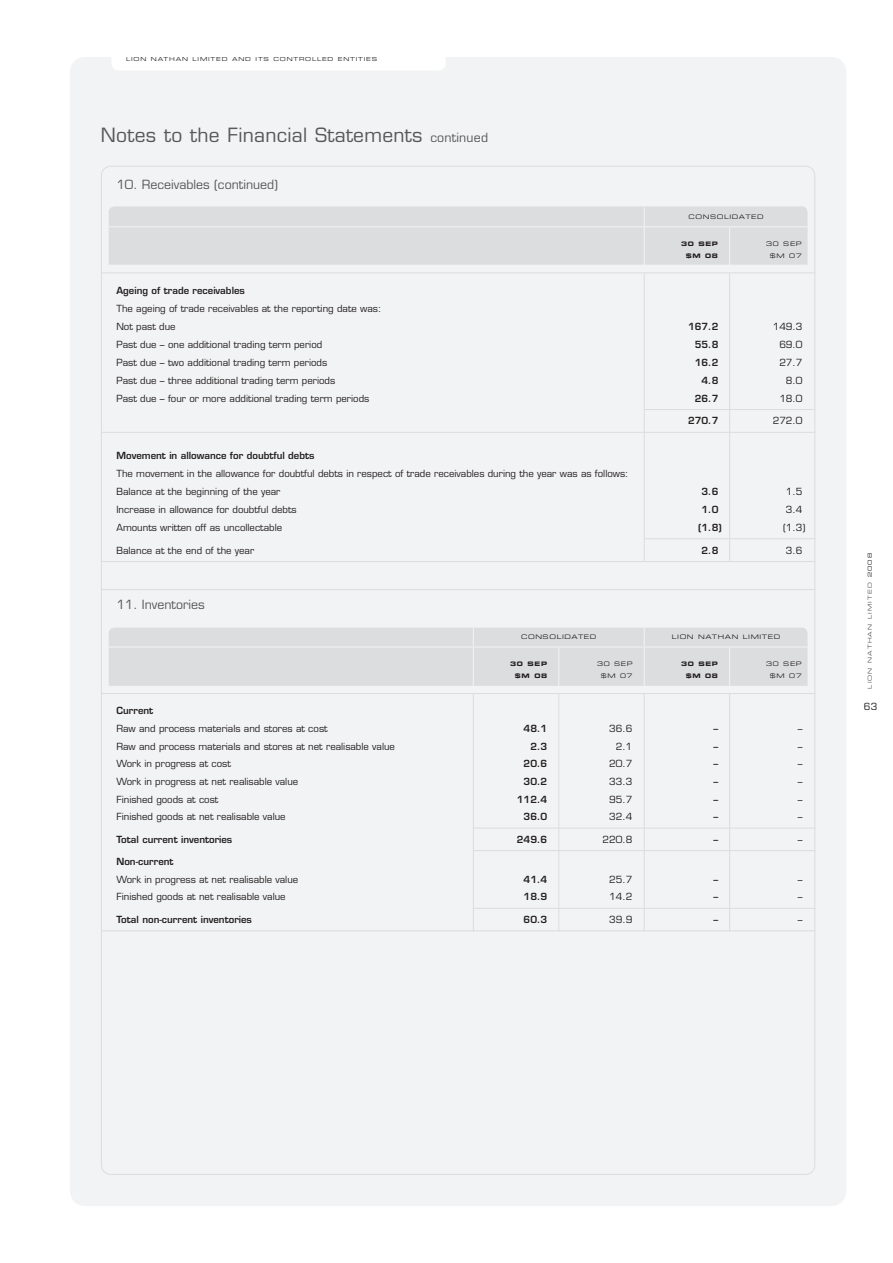
<style>
.page{position:relative;width:893px;height:1263px;background:#fff}
.page>*{position:absolute;margin:0;border:0;box-sizing:border-box;transform-origin:0 0}
.t1{font:19.2px "Eurostile";letter-spacing:.015em;color:#57585a}
.t2{font:12.3px "Eurostile";color:#57585a}
.t3{font:9.6px/18px "Eurostile";color:#231f20}
.t4{font:600 9.6px "Eurostile";color:#231f20}
.t5{font:6.15px/11.7px "Eurostile Extended Two";letter-spacing:.1em;color:#231f20;text-align:center}
.t6{font:6.15px/11.7px "Eurostile Bold Extended Two";letter-spacing:.1em;color:#231f20;text-align:right}
.t7{font:5.55px "Eurostile Extended Two";letter-spacing:.15em;color:#231f20}
.t8{font:5.55px "Eurostile Extended Two";letter-spacing:.2em;color:#57585a}
.s1{font-size:12.3px}
.s2{color:#231f20}
</style>
<div class="page">
<div style="left:70px;top:57px;width:776px;height:1149px;background:#f2f3f4"></div>
<hr style="left:473px;top:694px;width:1px;height:238px;background:#dcdddf">
<hr style="left:558px;top:694px;width:1px;height:238px;background:#dcdddf">
<hr style="left:644px;top:694px;width:1px;height:238px;background:#dcdddf">
<hr style="left:729px;top:694px;width:1px;height:238px;background:#dcdddf">
<div style="left:109px;top:628px;width:698px;height:58px;background:#dcdddf"></div>
<hr style="left:109px;top:647px;width:364px;height:1px;background:#f2f3f4">
<hr style="left:473px;top:648px;width:1px;height:38px;background:#f2f3f4">
<hr style="left:473px;top:647px;width:86px;height:1px;background:#f2f3f4">
<hr style="left:558px;top:648px;width:1px;height:38px;background:#f2f3f4">
<hr style="left:559px;top:647px;width:85px;height:1px;background:#f2f3f4">
<hr style="left:644px;top:648px;width:1px;height:38px;background:#f2f3f4">
<hr style="left:644px;top:647px;width:85px;height:1px;background:#f2f3f4">
<hr style="left:729px;top:648px;width:1px;height:38px;background:#f2f3f4">
<hr style="left:729px;top:647px;width:78px;height:1px;background:#f2f3f4">
<hr style="left:644px;top:273px;width:1px;height:289px;background:#dcdddf">
<hr style="left:729px;top:273px;width:1px;height:289px;background:#dcdddf">
<div style="left:109px;top:206px;width:698px;height:59px;background:#dcdddf"></div>
<hr style="left:109px;top:226px;width:535px;height:1px;background:#f2f3f4">
<hr style="left:644px;top:227px;width:1px;height:39px;background:#f2f3f4">
<hr style="left:644px;top:226px;width:85px;height:1px;background:#f2f3f4">
<hr style="left:729px;top:227px;width:1px;height:39px;background:#f2f3f4">
<hr style="left:729px;top:226px;width:78px;height:1px;background:#f2f3f4">
<hr style="left:101px;top:272px;width:714px;height:1px;background:#dcdddf">
<hr style="left:644px;top:409px;width:171px;height:1px;background:#dcdddf">
<hr style="left:101px;top:432px;width:714px;height:1px;background:#dcdddf">
<hr style="left:644px;top:538px;width:171px;height:1px;background:#dcdddf">
<hr style="left:101px;top:561px;width:714px;height:1px;background:#dcdddf">
<hr style="left:101px;top:589px;width:714px;height:1px;background:#dcdddf">
<hr style="left:101px;top:693px;width:714px;height:1px;background:#dcdddf">
<hr style="left:474px;top:828px;width:341px;height:1px;background:#dcdddf">
<hr style="left:474px;top:850px;width:341px;height:1px;background:#dcdddf">
<hr style="left:474px;top:908px;width:341px;height:1px;background:#dcdddf">
<hr style="left:101px;top:930px;width:714px;height:1px;background:#dcdddf">
<p class="t7" style="left:126px;top:57px;width:253px">LION NATHAN LIMITED AND ITS CONTROLLED ENTITIES</p>
<h1 class="t1" style="left:101px;top:128px;width:389px">Notes to the Financial Statements <span class="s1">continued</span></h1>
<p class="t2" style="left:116px;top:180px;width:163px">10. Receivables (continued)</p>
<p class="t4" style="left:116px;top:287px;width:130px">Ageing of trade receivables</p>
<p class="t3" style="left:116px;top:300px;width:266px">The ageing of trade receivables at the reporting date was:<br>Not past due</p>
<p class="t5" style="left:688px;top:212px;width:77px">CONSOLIDATED</p>
<p class="t6" style="left:681px;top:239px;width:38px">30 SEP $M 08</p>
<p class="t5" style="left:766px;top:239px;width:37px">30 SEP $M 07</p>
<p class="t4" style="left:688px;top:323px;width:32px">167.2</p>
<p class="t3" style="left:773px;top:318px;width:31px">149.3</p>
<p class="t3" style="left:116px;top:336px;width:207px">Past due – one additional trading term period</p>
<p class="t4" style="left:695px;top:341px;width:25px">55.8</p>
<p class="t3" style="left:779px;top:336px;width:25px">69.0</p>
<p class="t3" style="left:116px;top:354px;width:212px">Past due – two additional trading term periods</p>
<p class="t4" style="left:695px;top:358px;width:25px">16.2</p>
<p class="t3" style="left:779px;top:354px;width:25px">27.7</p>
<p class="t3" style="left:116px;top:372px;width:220px">Past due – three additional trading term periods</p>
<p class="t4" style="left:701px;top:376px;width:18px">4.8</p>
<p class="t3" style="left:786px;top:372px;width:18px">8.0</p>
<p class="t3" style="left:116px;top:390px;width:254px">Past due – four or more additional trading term periods</p>
<p class="t4" style="left:695px;top:394px;width:25px">26.7</p>
<p class="t3" style="left:779px;top:390px;width:25px">18.0</p>
<p class="t4" style="left:688px;top:417px;width:32px">270.7</p>
<p class="t3" style="left:773px;top:413px;width:31px">272.0</p>
<p class="t4" style="left:116px;top:452px;width:200px">Movement in allowance for doubtful debts</p>
<p class="t3" style="left:116px;top:465px;width:513px">The movement in the allowance for doubtful debts in respect of trade receivables during the year was as follows:<br>Balance at the beginning of the year</p>
<p class="t4" style="left:701px;top:488px;width:18px">3.6</p>
<p class="t3" style="left:786px;top:483px;width:18px">1.5</p>
<p class="t3" style="left:116px;top:501px;width:182px">Increase in allowance for doubtful debts</p>
<p class="t4" style="left:701px;top:506px;width:18px">1.0</p>
<p class="t3" style="left:786px;top:501px;width:18px">3.4</p>
<p class="t3" style="left:116px;top:519px;width:167px">Amounts written off as uncollectable</p>
<p class="t4" style="left:698px;top:524px;width:25px">(1.8)</p>
<p class="t3" style="left:783px;top:519px;width:24px">(1.3)</p>
<p class="t3" style="left:116px;top:542px;width:139px">Balance at the end of the year</p>
<p class="t4" style="left:701px;top:546px;width:18px">2.8</p>
<p class="t3" style="left:786px;top:542px;width:18px">3.6</p>
<p class="t2" style="left:116px;top:600px;width:90px">11. Inventories</p>
<p class="t5" style="left:521px;top:632px;width:77px">CONSOLIDATED</p>
<p class="t5" style="left:672px;top:632px;width:110px">LION NATHAN LIMITED</p>
<p class="t6" style="left:510px;top:659px;width:38px">30 SEP $M 08</p>
<p class="t5" style="left:597px;top:659px;width:37px">30 SEP $M 07</p>
<p class="t6" style="left:681px;top:659px;width:38px">30 SEP $M 08</p>
<p class="t5" style="left:766px;top:659px;width:37px">30 SEP $M 07</p>
<p class="t4" style="left:116px;top:707px;width:38px">Current</p>
<p class="t3" style="left:116px;top:721px;width:213px">Raw and process materials and stores at cost</p>
<p class="t4" style="left:523px;top:725px;width:25px">48.1</p>
<p class="t3" style="left:609px;top:721px;width:25px">36.6</p>
<p class="t4" style="left:714px;top:725px;width:6px">–</p>
<p class="t3" style="left:798px;top:721px;width:6px">–</p>
<p class="t3" style="left:116px;top:738px;width:280px">Raw and process materials and stores at net realisable value</p>
<p class="t4" style="left:530px;top:742px;width:18px">2.3</p>
<p class="t3" style="left:616px;top:738px;width:18px">2.1</p>
<p class="t4" style="left:714px;top:742px;width:6px">–</p>
<p class="t3" style="left:798px;top:738px;width:6px">–</p>
<p class="t3" style="left:116px;top:756px;width:116px">Work in progress at cost</p>
<p class="t4" style="left:523px;top:760px;width:25px">20.6</p>
<p class="t3" style="left:609px;top:756px;width:25px">20.7</p>
<p class="t4" style="left:714px;top:760px;width:6px">–</p>
<p class="t3" style="left:798px;top:756px;width:6px">–</p>
<p class="t3" style="left:116px;top:773px;width:183px">Work in progress at net realisable value</p>
<p class="t4" style="left:523px;top:778px;width:25px">30.2</p>
<p class="t3" style="left:609px;top:773px;width:25px">33.3</p>
<p class="t4" style="left:714px;top:778px;width:6px">–</p>
<p class="t3" style="left:798px;top:773px;width:6px">–</p>
<p class="t3" style="left:116px;top:791px;width:103px">Finished goods at cost</p>
<p class="t4" style="left:517px;top:795px;width:32px">112.4</p>
<p class="t3" style="left:609px;top:791px;width:25px">95.7</p>
<p class="t4" style="left:714px;top:795px;width:6px">–</p>
<p class="t3" style="left:798px;top:791px;width:6px">–</p>
<p class="t3" style="left:116px;top:809px;width:171px">Finished goods at net realisable value</p>
<p class="t4" style="left:523px;top:813px;width:25px">36.0</p>
<p class="t3" style="left:609px;top:809px;width:25px">32.4</p>
<p class="t4" style="left:714px;top:813px;width:6px">–</p>
<p class="t3" style="left:798px;top:809px;width:6px">–</p>
<p class="t4" style="left:116px;top:835px;width:117px">Total current inventories</p>
<p class="t4" style="left:517px;top:835px;width:32px">249.6</p>
<p class="t3" style="left:602px;top:831px;width:31px">220.8</p>
<p class="t4" style="left:714px;top:835px;width:6px">–</p>
<p class="t3" style="left:798px;top:831px;width:6px">–</p>
<p class="t4" style="left:116px;top:858px;width:59px">Non-current</p>
<p class="t3" style="left:116px;top:871px;width:183px">Work in progress at net realisable value</p>
<p class="t4" style="left:523px;top:876px;width:25px">41.4</p>
<p class="t3" style="left:609px;top:871px;width:25px">25.7</p>
<p class="t4" style="left:714px;top:876px;width:6px">–</p>
<p class="t3" style="left:798px;top:871px;width:6px">–</p>
<p class="t3" style="left:116px;top:889px;width:171px">Finished goods at net realisable value</p>
<p class="t4" style="left:523px;top:893px;width:25px">18.9</p>
<p class="t3" style="left:609px;top:889px;width:25px">14.2</p>
<p class="t4" style="left:714px;top:893px;width:6px">–</p>
<p class="t3" style="left:798px;top:889px;width:6px">–</p>
<p class="t4" style="left:116px;top:916px;width:137px">Total non-current inventories</p>
<p class="t4" style="left:523px;top:916px;width:25px">60.3</p>
<p class="t3" style="left:609px;top:911px;width:25px">39.9</p>
<p class="t4" style="left:714px;top:916px;width:6px">–</p>
<p class="t3" style="left:798px;top:911px;width:6px">–</p>
<p class="t8" style="left:868px;top:689px;width:137px;rotate:-90deg">LION NATHAN LIMITED <span class="s2">2008</span></p>
<p class="t3" style="left:864px;top:699px;width:15px">63</p>
</div>
